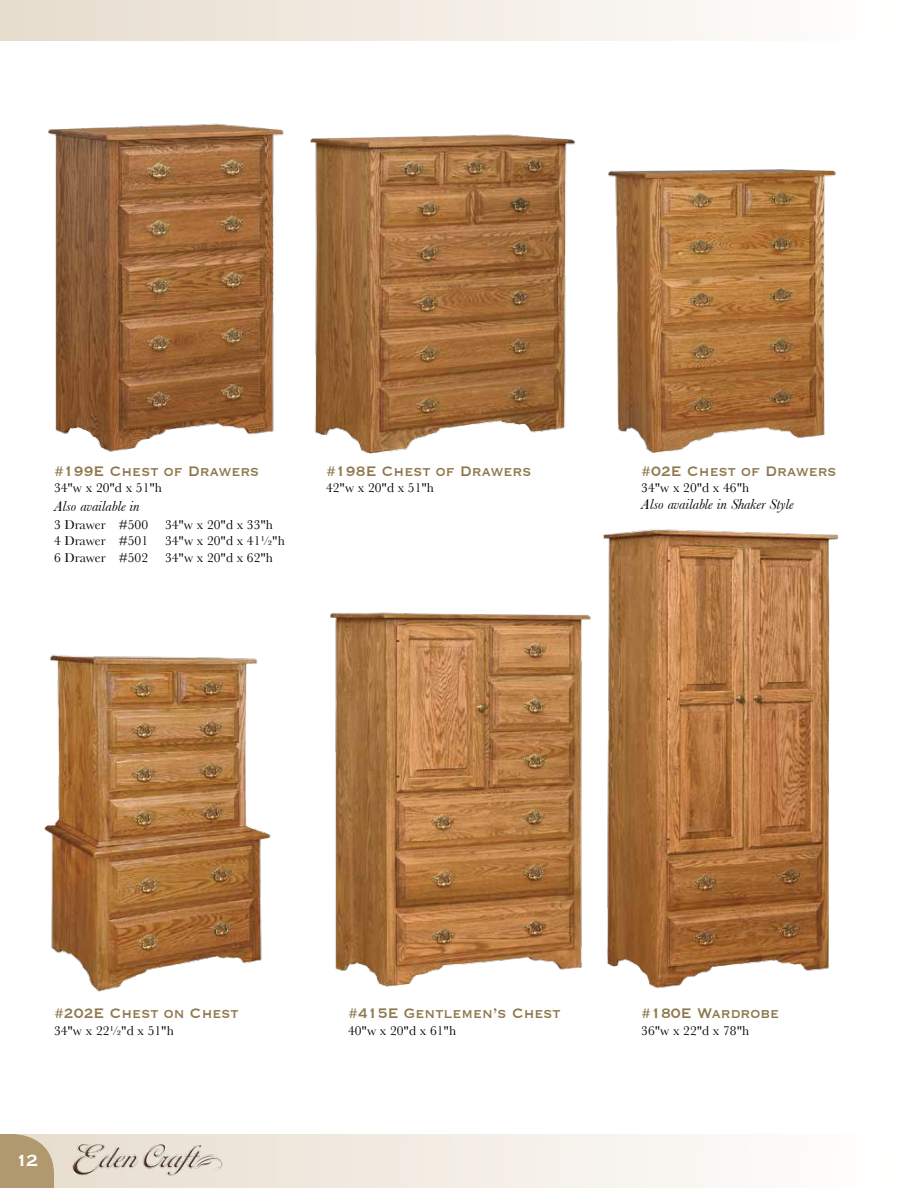
<style>
.page{position:relative;width:918px;height:1188px;background:#fff}
.page>*{position:absolute;margin:0;border:0;box-sizing:border-box;transform-origin:0 0}
.t1{font:18px "Copperplate";color:#8e784d;scale:.9 1}
.t2{font:700 16.5px "Copperplate Gothic";color:#fff}
.t3{font:italic 15px "Baskerville";color:#000}
.t4{font:13.5px "Baskerville";color:#000}
</style>
<div class="page">
<div style="left:0;top:1134px;width:918px;height:54px;background:linear-gradient(to right,#e7dccd,#fff)"></div>
<svg style="left:0;top:1134px;width:54px;height:54px"></svg>
<img style="left:66px;top:1136px;width:163px;height:46px">
<div style="left:0;top:0;width:918px;height:40px;background:linear-gradient(to right,#e7dccd,#fff)"></div>
<img style="left:48px;top:123px;width:236px;height:329px">
<img style="left:310px;top:134px;width:266px;height:320px">
<img style="left:330px;top:612px;width:261px;height:375px">
<img style="left:603px;top:529px;width:236px;height:460px">
<img style="left:608px;top:169px;width:228px;height:284px">
<img style="left:44px;top:654px;width:227px;height:338px">
<h1 class="t1" style="left:54px;top:459px;width:230px">#199E Chest of Drawers</h1>
<p class="t4" style="left:54px;top:480px;width:110px">34"w x 20"d x 51"h</p>
<p class="t3" style="left:54px;top:497px;width:87px">Also available in</p>
<p class="t4" style="left:54px;top:517px;width:96px">3 Drawer #500</p>
<p class="t4" style="left:165px;top:517px;width:110px">34"w x 20"d x 33"h</p>
<p class="t4" style="left:54px;top:533px;width:96px">4 Drawer #501</p>
<p class="t4" style="left:165px;top:533px;width:121px">34"w x 20"d x 41½"h</p>
<p class="t4" style="left:54px;top:550px;width:96px">6 Drawer #502</p>
<p class="t4" style="left:165px;top:550px;width:110px">34"w x 20"d x 62"h</p>
<h1 class="t1" style="left:326px;top:459px;width:230px">#198E Chest of Drawers</h1>
<p class="t4" style="left:326px;top:480px;width:110px">42"w x 20"d x 51"h</p>
<h1 class="t1" style="left:641px;top:459px;width:219px">#02E Chest of Drawers</h1>
<p class="t4" style="left:641px;top:480px;width:110px">34"w x 20"d x 46"h</p>
<p class="t3" style="left:641px;top:496px;width:154px">Also available in Shaker Style</p>
<h1 class="t1" style="left:54px;top:1002px;width:207px">#202E Chest on Chest</h1>
<p class="t4" style="left:54px;top:1022px;width:121px">34"w x 22½"d x 51"h</p>
<p class="t2" style="left:16px;top:1151px;width:24px">12</p>
<h1 class="t1" style="left:348px;top:1002px;width:238px">#415E Gentlemen’s Chest</h1>
<p class="t4" style="left:348px;top:1022px;width:110px">40"w x 20"d x 61"h</p>
<h1 class="t1" style="left:641px;top:1002px;width:155px">#180E Wardrobe</h1>
<p class="t4" style="left:641px;top:1022px;width:110px">36"w x 22"d x 78"h</p>
</div>
